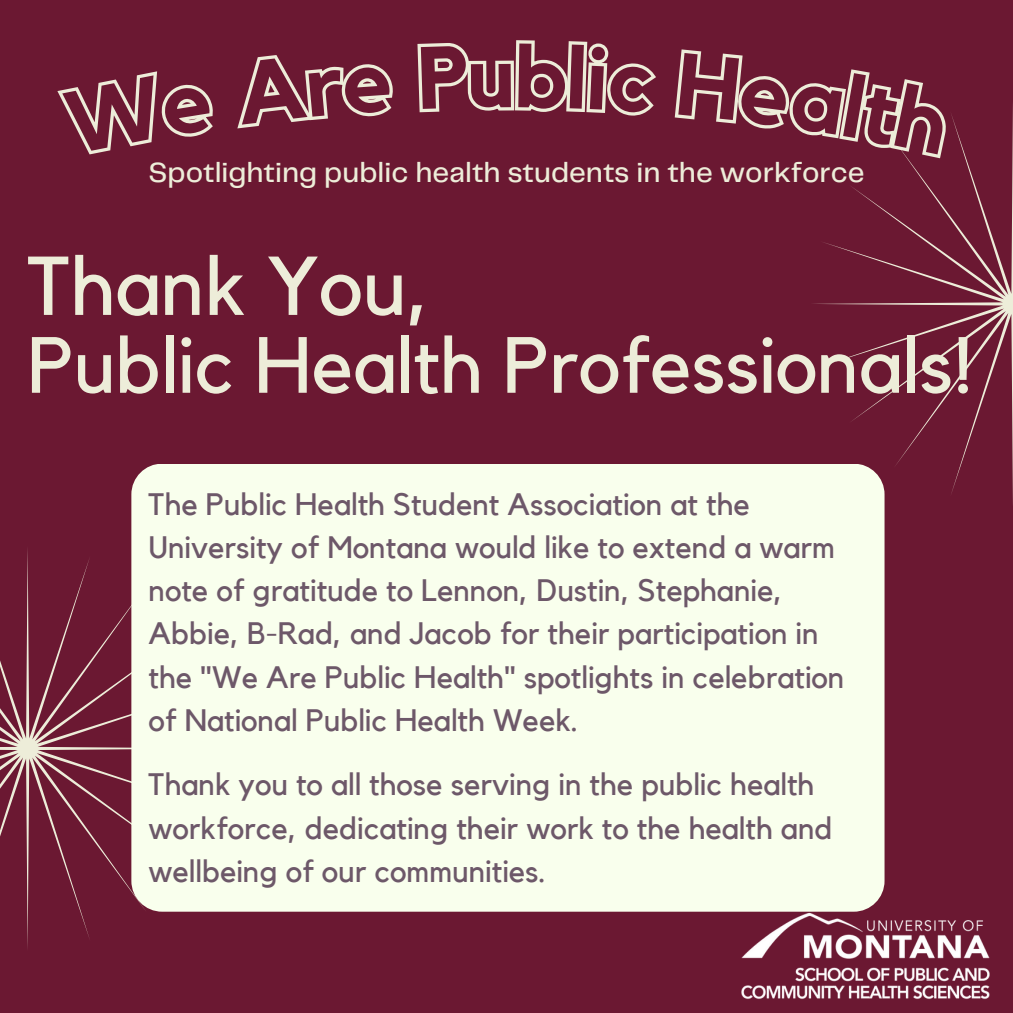
<style>
.page{position:relative;width:1013px;height:1013px;background:#fff}
.page>*{position:absolute;margin:0;border:0;box-sizing:border-box;transform-origin:0 0}
.t1{font:700 87.25px "Kollektif";color:#6b1832}
.t2{font:82.25px "Kollektif";color:#ededd9}
.t3{font:78.5px "Kollektif";color:#ededd9}
.t4{font:30.88px/43.1px "Kollektif";color:#6d5869}
.t5{font:500 28.75px "Telegraf";color:#ededd9}
</style>
<div class="page">
<div style="left:0;top:0;width:1012px;height:1012px;background:#6b1832"></div>
<svg style="left:0;top:549px;width:230px;height:399px"></svg>
<svg style="left:814px;top:134px;width:198px;height:372px"></svg>
<div style="left:131px;top:463px;width:753px;height:448px;background:#f9ffed;border-radius:31px"></div>
<img style="left:726px;top:903px;width:264px;height:96px">
<svg style="left:57px;top:55px;width:336px;height:100px"></svg>
<svg style="left:417px;top:40px;width:239px;height:76px"></svg>
<svg style="left:674px;top:49px;width:284px;height:113px"></svg>
<h1 class="t1" style="left:467px;top:37px;width:49px">u</h1>
<p class="t5" style="left:149px;top:160px;width:717px">Spotlighting public health students in the workforce</p>
<h2 class="t2" style="left:28px;top:248px;width:404px">Thank You,</h2>
<h3 class="t3" style="left:28px;top:329px;width:946px">Public Health Professionals!</h3>
<p class="t4" style="left:148px;top:484px;width:697px">The Public Health Student Association at the University of Montana would like to extend a warm note of gratitude to Lennon, Dustin, Stephanie, Abbie, B-Rad, and Jacob for their participation in the "We Are Public Health" spotlights in celebration of National Public Health Week.</p>
<p class="t4" style="left:148px;top:764px;width:685px">Thank you to all those serving in the public health workforce, dedicating their work to the health and wellbeing of our communities.</p>
</div>
